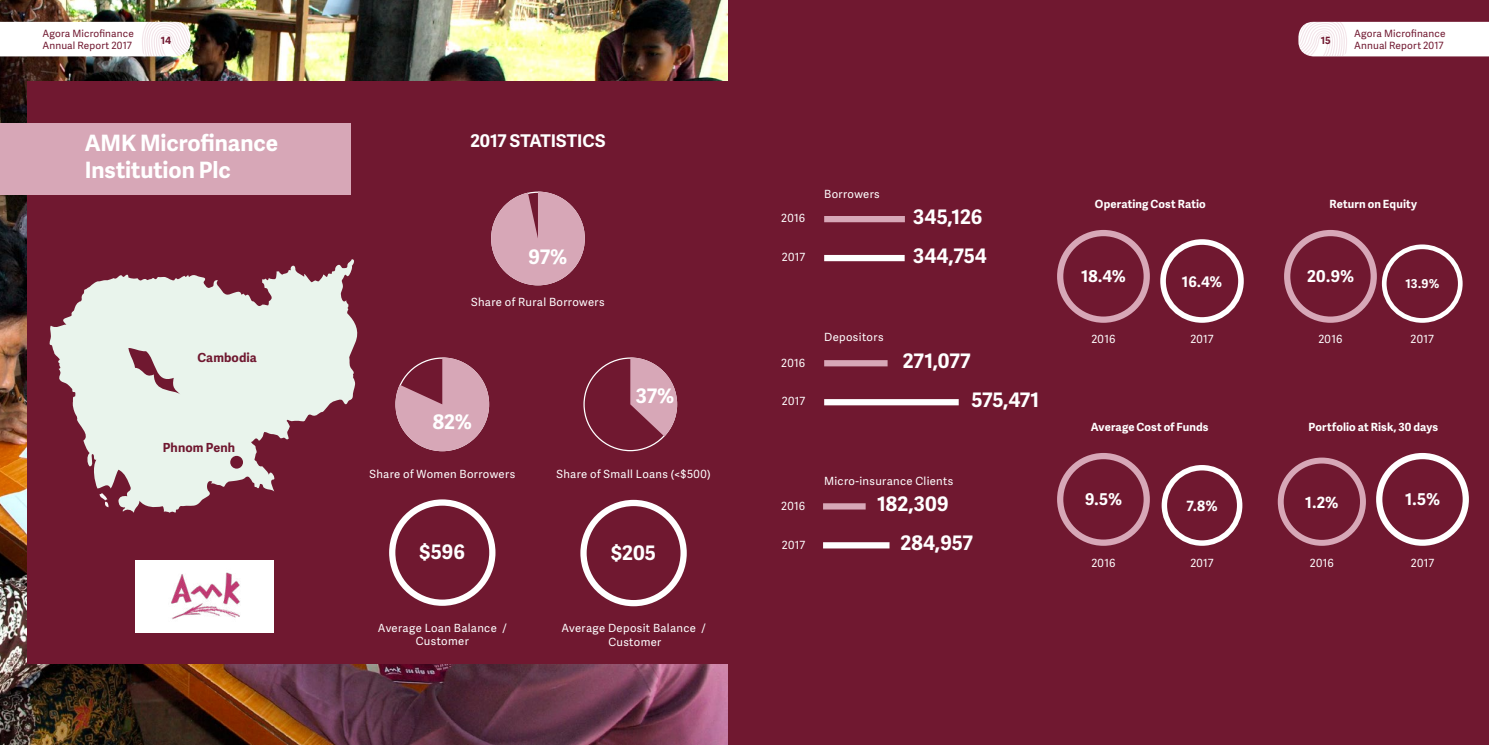
<style>
.page{position:relative;width:1489px;height:745px;background:#fff}
.page>*{position:absolute;margin:0;border:0;box-sizing:border-box;transform-origin:0 0}
.t1{font:700 22.5px "Adelle Sans";color:#fff}
.t2{font:700 20px/38.9px "Adelle Sans";color:#fff}
.t3{font:700 17.5px "Adelle Sans";letter-spacing:-.005em;color:#fff}
.t4{font:700 16.25px "Adelle Sans";color:#fff}
.t5{font:700 15.5px "Adelle Sans";color:#fff}
.t6{font:700 14.62px "Adelle Sans";color:#fff}
.t7{font:700 14.12px "Adelle Sans";color:#fff}
.t8{font:700 12.5px "Adelle Sans";letter-spacing:.01em;color:#701830}
.t9{font:700 12.25px "Adelle Sans";color:#fff}
.t10{font:11.25px/13.5px "Adelle Sans";letter-spacing:.03em;color:#fff;text-align:center}
.t11{font:700 11.25px "Adelle Sans";letter-spacing:.01em;color:#fff}
.t12{font:10px/12px "Adelle Sans";letter-spacing:.015em;color:#701830}
.t13{font:700 10px "Adelle Sans";color:#701830}
</style>
<div class="page">
<div style="left:744px;top:0;width:744px;height:744px;background:#701830"></div>
<img style="left:0;top:0;width:727px;height:744px">
<div style="left:824px;top:216px;width:80px;height:6px;background:#d7a7b7"></div>
<div style="left:824px;top:255px;width:80px;height:6px;background:#fff"></div>
<div style="left:823px;top:503px;width:42px;height:6px;background:#d7a7b7"></div>
<div style="left:823px;top:542px;width:66px;height:6px;background:#fff"></div>
<div style="left:824px;top:360px;width:63px;height:6px;background:#d7a7b7"></div>
<div style="left:824px;top:399px;width:134px;height:6px;background:#fff"></div>
<div style="left:27px;top:81px;width:716px;height:582px;background:#701830"></div>
<div style="left:0;top:123px;width:350px;height:72px;background:#d7a7b7"></div>
<svg style="left:49px;top:259px;width:309px;height:253px;fill:#e9f4ec"></svg>
<div style="left:230px;top:455px;width:13px;height:13px;background:#701830;border-radius:50%"></div>
<div style="left:135px;top:560px;width:138px;height:72px;background:#fff"></div>
<img style="left:171px;top:572px;width:69px;height:48px">
<svg style="left:491px;top:31px;width:209px;height:254px"></svg>
<svg style="left:395px;top:357px;width:94px;height:94px"></svg>
<div style="left:389px;top:499px;width:106px;height:106px;border:6px solid #fff;border-radius:50%"></div>
<div style="left:580px;top:499px;width:106px;height:107px;border:6px solid #fff;border-radius:50%"></div>
<svg style="left:630px;top:357px;width:47px;height:79px"></svg>
<div style="left:1056px;top:230px;width:93px;height:92px;border:6px solid #d7a7b7;border-radius:50%"></div>
<div style="left:1160px;top:239px;width:83px;height:83px;border:6px solid #fff;border-radius:50%"></div>
<div style="left:1381px;top:244px;width:81px;height:78px;border:5px solid #fff;border-radius:50%"></div>
<div style="left:1283px;top:230px;width:93px;height:92px;border:6px solid #d7a7b7;border-radius:50%"></div>
<div style="left:1056px;top:452px;width:93px;height:93px;border:6px solid #d7a7b7;border-radius:50%"></div>
<div style="left:1161px;top:464px;width:81px;height:81px;border:5px solid #fff;border-radius:50%"></div>
<div style="left:1277px;top:457px;width:88px;height:88px;border:6px solid #d7a7b7;border-radius:50%"></div>
<div style="left:1375px;top:452px;width:93px;height:93px;border:6px solid #fff;border-radius:50%"></div>
<svg style="left:0;top:22px;width:190px;height:34px"></svg>
<svg style="left:1298px;top:22px;width:190px;height:34px;background:#fbf8f9"></svg>
<p class="t12" style="left:43px;top:28px;width:93px">Agora Microfinance<br>Annual Report 2017</p>
<p class="t13" style="left:1320px;top:36px;width:12px">15</p>
<p class="t12" style="left:1354px;top:28px;width:93px">Agora Microfinance<br>Annual Report 2017</p>
<p class="t13" style="left:161px;top:36px;width:12px">14</p>
<h1 class="t1" style="left:85px;top:132px;width:195px">AMK Microfinance</h1>
<h3 class="t3" style="left:470px;top:133px;width:136px">2017 STATISTICS</h3>
<h1 class="t1" style="left:85px;top:160px;width:147px">Institution Plc</h1>
<h2 class="t2" style="left:528px;top:239px;width:40px">97%</h2>
<p class="t8" style="left:197px;top:351px;width:61px">Cambodia</p>
<p class="t8" style="left:163px;top:441px;width:74px">Phnom Penh</p>
<p class="t10" style="left:471px;top:296px;width:135px">Share of Rural Borrowers</p>
<h2 class="t2" style="left:433px;top:403px;width:40px">82%</h2>
<h2 class="t2" style="left:635px;top:377px;width:40px">37%</h2>
<p class="t10" style="left:369px;top:467px;width:147px">Share of Women Borrowers</p>
<p class="t10" style="left:556px;top:468px;width:156px">Share of Small Loans (&lt;$500)</p>
<h2 class="t2" style="left:419px;top:534px;width:47px">$596</h2>
<h2 class="t2" style="left:611px;top:534px;width:46px">$205</h2>
<p class="t10" style="left:378px;top:621px;width:130px">Average Loan Balance /<br>Customer</p>
<p class="t10" style="left:561px;top:621px;width:146px">Average Deposit Balance /<br>Customer</p>
<p class="t10" style="left:781px;top:212px;width:26px">2016</p>
<p class="t10" style="left:782px;top:251px;width:25px">2017</p>
<p class="t10" style="left:824px;top:188px;width:57px">Borrowers</p>
<h2 class="t2" style="left:913px;top:199px;width:75px">345,126<br>344,754</h2>
<p class="t10" style="left:781px;top:356px;width:26px">2016</p>
<p class="t10" style="left:782px;top:395px;width:25px">2017</p>
<p class="t10" style="left:824px;top:330px;width:61px">Depositors</p>
<h2 class="t2" style="left:902px;top:343px;width:70px">271,077</h2>
<h2 class="t2" style="left:971px;top:382px;width:69px">575,471</h2>
<p class="t10" style="left:781px;top:499px;width:26px">2016</p>
<p class="t10" style="left:782px;top:538px;width:25px">2017</p>
<p class="t10" style="left:824px;top:474px;width:131px">Micro-insurance Clients</p>
<h2 class="t2" style="left:900px;top:486px;width:74px;text-indent:-23px">182,309<br>284,957</h2>
<p class="t11" style="left:1094px;top:199px;width:112px">Operating Cost Ratio</p>
<h3 class="t4" style="left:1081px;top:269px;width:46px">18.4%</h3>
<p class="t10" style="left:1091px;top:332px;width:26px">2016</p>
<p class="t6" style="left:1181px;top:275px;width:42px">16.4%</p>
<p class="t10" style="left:1190px;top:332px;width:25px">2017</p>
<p class="t11" style="left:1090px;top:421px;width:119px">Average Cost of Funds</p>
<h3 class="t4" style="left:1084px;top:492px;width:38px">9.5%</h3>
<p class="t10" style="left:1091px;top:557px;width:26px">2016</p>
<p class="t7" style="left:1186px;top:499px;width:32px">7.8%</p>
<p class="t10" style="left:1190px;top:557px;width:25px">2017</p>
<p class="t11" style="left:1329px;top:199px;width:89px">Return on Equity</p>
<h3 class="t4" style="left:1306px;top:269px;width:48px">20.9%</h3>
<p class="t10" style="left:1318px;top:332px;width:26px">2016</p>
<p class="t9" style="left:1405px;top:278px;width:35px">13.9%</p>
<p class="t10" style="left:1410px;top:332px;width:25px">2017</p>
<p class="t11" style="left:1308px;top:421px;width:131px">Portfolio at Risk, 30 days</p>
<h3 class="t5" style="left:1305px;top:495px;width:35px">1.2%</h3>
<p class="t10" style="left:1309px;top:557px;width:26px">2016</p>
<h3 class="t4" style="left:1404px;top:492px;width:36px">1.5%</h3>
<p class="t10" style="left:1410px;top:557px;width:25px">2017</p>
</div>
